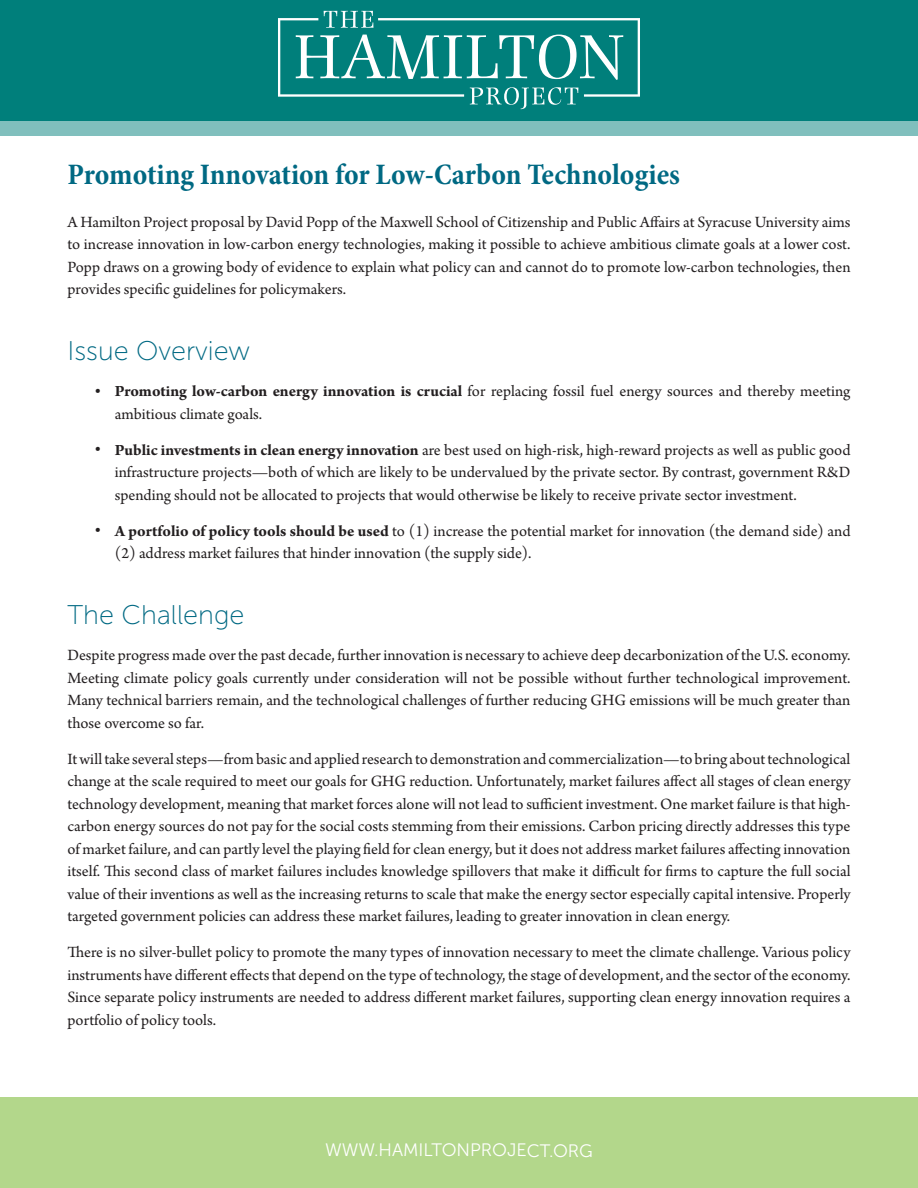
<style>
.page{position:relative;width:918px;height:1188px;background:#fff}
.page>*{position:absolute;margin:0;border:0;box-sizing:border-box;transform-origin:0 0}
.t1{font:700 condensed 30px "Minion Pro";letter-spacing:-.005em;color:#006983}
.t2{font:27px "Museo Sans 100";color:#006983}
.t3{font:18px "Museo Sans 300";letter-spacing:-.005em;color:#fff}
.Body{font:16.5px/22.5px "Arno Pro";color:#231f20;text-align:justify}
.s1{font-weight:700}
</style>
<div class="page">
<div style="left:0;top:0;width:918px;height:122px;background:#007f7b"></div>
<div style="left:0;top:122px;width:918px;height:14px;background:#80bfbd"></div>
<div style="left:0;top:1098px;width:918px;height:90px;background:#b3d78b"></div>
<svg style="left:278px;top:11px;width:362px;height:98px"></svg>
<p class="t1" style="left:68px;top:154px;width:614px">Promoting Innovation for Low-Carbon Technologies</p>
<p class="Body" style="left:68px;top:211px;width:785px">A Hamilton Project proposal by David Popp of the Maxwell School of Citizenship and Public Affairs at Syracuse University aims to increase innovation in low-carbon energy technologies, making it possible to achieve ambitious climate goals at a lower cost.<br>Popp draws on a growing body of evidence to explain what policy can and cannot do to promote low-carbon technologies, then provides specific guidelines for policymakers.</p>
<p class="t2" style="left:68px;top:337px;width:184px">Issue Overview</p>
<p class="Body" style="left:115px;top:381px;width:737px;text-indent:-20px"><span class="s1">• Promoting low-carbon energy innovation is crucial</span> for replacing fossil fuel energy sources and thereby meeting ambitious climate goals.</p>
<p class="Body" style="left:115px;top:439px;width:737px;text-indent:-20px"><span class="s1">• Public investments in clean energy innovation</span> are best used on high-risk, high-reward projects as well as public good infrastructure projects—both of which are likely to be undervalued by the private sector. By contrast, government R&amp;D spending should not be allocated to projects that would otherwise be likely to receive private sector investment.</p>
<p class="Body" style="left:115px;top:520px;width:737px;text-indent:-20px"><span class="s1">• A portfolio of policy tools should be used</span> to (1) increase the potential market for innovation (the demand side) and (2) address market failures that hinder innovation (the supply side).</p>
<p class="t2" style="left:68px;top:601px;width:178px">The Challenge</p>
<p class="Body" style="left:68px;top:645px;width:785px">Despite progress made over the past decade, further innovation is necessary to achieve deep decarbonization of the U.S. economy.<br>Meeting climate policy goals currently under consideration will not be possible without further technological improvement.<br>Many technical barriers remain, and the technological challenges of further reducing GHG emissions will be much greater than those overcome so far.</p>
<p class="Body" style="left:68px;top:749px;width:785px">It will take several steps—from basic and applied research to demonstration and commercialization—to bring about technological change at the scale required to meet our goals for GHG reduction. Unfortunately, market failures affect all stages of clean energy technology development, meaning that market forces alone will not lead to sufficient investment. One market failure is that high&shy;carbon energy sources do not pay for the social costs stemming from their emissions. Carbon pricing directly addresses this type of market failure, and can partly level the playing field for clean energy, but it does not address market failures affecting innovation itself. This second class of market failures includes knowledge spillovers that make it difficult for firms to capture the full social value of their inventions as well as the increasing returns to scale that make the energy sector especially capital intensive. Properly targeted government policies can address these market failures, leading to greater innovation in clean energy.</p>
<p class="Body" style="left:68px;top:942px;width:785px">There is no silver-bullet policy to promote the many types of innovation necessary to meet the climate challenge. Various policy instruments have different effects that depend on the type of technology, the stage of development, and the sector of the economy.<br>Since separate policy instruments are needed to address different market failures, supporting clean energy innovation requires a portfolio of policy tools.</p>
<p class="t3" style="left:325px;top:1140px;width:269px">WWW.HAMILTONPROJECT.ORG</p>
</div>
